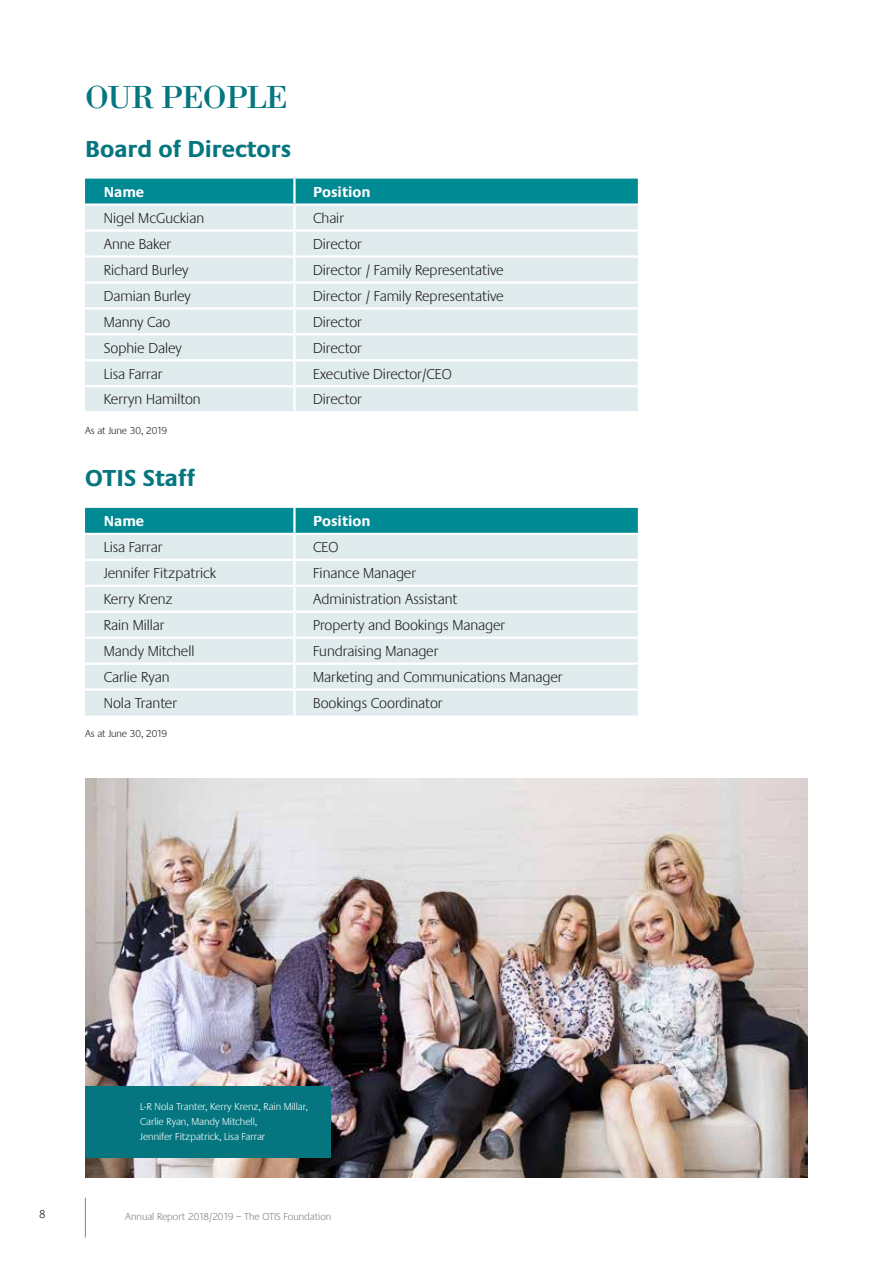
<style>
.page{position:relative;width:893px;height:1263px;background:#fff}
.page>*{position:absolute;margin:0;border:0;box-sizing:border-box;transform-origin:0 0}
.t1{font:33px "Bodoni Std";letter-spacing:-.03em;color:#057680}
.t2{font:700 24px "Praxis";color:#057680}
.t3{font:300 15px "Praxis";color:#231f20}
.t4{font:700 15px "Praxis";color:#fff}
.t5{font:300 12px "Praxis";color:#231f20}
.t6{font:300 10.5px/15px "Praxis";color:#fff}
.t7{font:300 10.5px "Praxis";color:#808285}
.t8{font:300 10.5px "Praxis";color:#231f20}
</style>
<div class="page">
<img style="left:85px;top:778px;width:723px;height:400px">
<hr style="left:892px;top:1063px;width:1px;height:200px;background:#231f20">
<hr style="left:85px;top:1198px;width:1px;height:39px;background:#808285">
<div style="left:85px;top:179px;width:553px;height:24px;background:#008a94"></div>
<div style="left:85px;top:206px;width:553px;height:205px;background:#dfebec"></div>
<hr style="left:293px;top:179px;width:3px;height:24px;background:#fff">
<hr style="left:293px;top:206px;width:3px;height:23px;background:#fff">
<hr style="left:85px;top:229px;width:209px;height:3px;background:#fff">
<hr style="left:294px;top:229px;width:344px;height:3px;background:#fff">
<hr style="left:293px;top:232px;width:3px;height:23px;background:#fff">
<hr style="left:85px;top:255px;width:209px;height:3px;background:#fff">
<hr style="left:294px;top:255px;width:344px;height:3px;background:#fff">
<hr style="left:293px;top:258px;width:3px;height:23px;background:#fff">
<hr style="left:85px;top:281px;width:209px;height:3px;background:#fff">
<hr style="left:294px;top:281px;width:344px;height:3px;background:#fff">
<hr style="left:293px;top:284px;width:3px;height:23px;background:#fff">
<hr style="left:85px;top:307px;width:209px;height:2px;background:#fff">
<hr style="left:294px;top:307px;width:344px;height:2px;background:#fff">
<hr style="left:293px;top:309px;width:3px;height:24px;background:#fff">
<hr style="left:85px;top:333px;width:209px;height:2px;background:#fff">
<hr style="left:294px;top:333px;width:344px;height:2px;background:#fff">
<hr style="left:293px;top:335px;width:3px;height:24px;background:#fff">
<hr style="left:85px;top:359px;width:209px;height:2px;background:#fff">
<hr style="left:294px;top:359px;width:344px;height:2px;background:#fff">
<hr style="left:293px;top:361px;width:3px;height:24px;background:#fff">
<hr style="left:85px;top:385px;width:209px;height:2px;background:#fff">
<hr style="left:294px;top:385px;width:344px;height:2px;background:#fff">
<hr style="left:293px;top:387px;width:3px;height:24px;background:#fff">
<div style="left:85px;top:508px;width:553px;height:25px;background:#008a94"></div>
<div style="left:85px;top:535px;width:553px;height:180px;background:#dfebec"></div>
<hr style="left:293px;top:508px;width:3px;height:25px;background:#fff">
<hr style="left:293px;top:535px;width:3px;height:24px;background:#fff">
<hr style="left:85px;top:559px;width:209px;height:2px;background:#fff">
<hr style="left:294px;top:559px;width:344px;height:2px;background:#fff">
<hr style="left:293px;top:561px;width:3px;height:24px;background:#fff">
<hr style="left:85px;top:585px;width:209px;height:2px;background:#fff">
<hr style="left:294px;top:585px;width:344px;height:2px;background:#fff">
<hr style="left:293px;top:587px;width:3px;height:24px;background:#fff">
<hr style="left:85px;top:611px;width:209px;height:2px;background:#fff">
<hr style="left:294px;top:611px;width:344px;height:2px;background:#fff">
<hr style="left:293px;top:613px;width:3px;height:23px;background:#fff">
<hr style="left:85px;top:636px;width:209px;height:3px;background:#fff">
<hr style="left:294px;top:636px;width:344px;height:3px;background:#fff">
<hr style="left:293px;top:639px;width:3px;height:23px;background:#fff">
<hr style="left:85px;top:662px;width:209px;height:3px;background:#fff">
<hr style="left:294px;top:662px;width:344px;height:3px;background:#fff">
<hr style="left:293px;top:665px;width:3px;height:23px;background:#fff">
<hr style="left:85px;top:688px;width:209px;height:3px;background:#fff">
<hr style="left:294px;top:688px;width:344px;height:3px;background:#fff">
<hr style="left:293px;top:691px;width:3px;height:24px;background:#fff">
<div style="left:85px;top:1086px;width:245px;height:72px;background:#057680"></div>
<h1 class="t1" style="left:85px;top:77px;width:204px">OUR PEOPLE</h1>
<h2 class="t2" style="left:85px;top:136px;width:208px">Board of Directors</h2>
<p class="t4" style="left:104px;top:184px;width:42px">Name</p>
<p class="t4" style="left:313px;top:184px;width:59px">Position</p>
<p class="t3" style="left:104px;top:210px;width:102px">Nigel McGuckian</p>
<p class="t3" style="left:313px;top:210px;width:32px">Chair</p>
<p class="t3" style="left:104px;top:236px;width:69px">Anne Baker</p>
<p class="t3" style="left:313px;top:236px;width:50px">Director</p>
<p class="t3" style="left:104px;top:262px;width:86px">Richard Burley</p>
<p class="t3" style="left:313px;top:262px;width:192px">Director / Family Representative</p>
<p class="t3" style="left:104px;top:288px;width:89px">Damian Burley</p>
<p class="t3" style="left:313px;top:288px;width:192px">Director / Family Representative</p>
<p class="t3" style="left:104px;top:314px;width:68px">Manny Cao</p>
<p class="t3" style="left:313px;top:314px;width:50px">Director</p>
<p class="t3" style="left:104px;top:340px;width:80px">Sophie Daley</p>
<p class="t3" style="left:313px;top:340px;width:50px">Director</p>
<p class="t3" style="left:104px;top:366px;width:60px">Lisa Farrar</p>
<p class="t3" style="left:313px;top:366px;width:140px">Executive Director/CEO</p>
<p class="t3" style="left:104px;top:392px;width:98px">Kerryn Hamilton</p>
<p class="t3" style="left:313px;top:392px;width:50px">Director</p>
<p class="t8" style="left:85px;top:425px;width:84px">As at June 30, 2019</p>
<h2 class="t2" style="left:85px;top:465px;width:112px">OTIS Staff</h2>
<p class="t4" style="left:104px;top:513px;width:42px">Name</p>
<p class="t4" style="left:313px;top:513px;width:59px">Position</p>
<p class="t3" style="left:104px;top:539px;width:60px">Lisa Farrar</p>
<p class="t3" style="left:313px;top:539px;width:27px">CEO</p>
<p class="t3" style="left:104px;top:565px;width:114px">Jennifer Fitzpatrick</p>
<p class="t3" style="left:313px;top:565px;width:104px">Finance Manager</p>
<p class="t3" style="left:104px;top:591px;width:71px">Kerry Krenz</p>
<p class="t3" style="left:313px;top:591px;width:146px">Administration Assistant</p>
<p class="t3" style="left:104px;top:617px;width:62px">Rain Millar</p>
<p class="t3" style="left:313px;top:617px;width:194px">Property and Bookings Manager</p>
<p class="t3" style="left:104px;top:643px;width:92px">Mandy Mitchell</p>
<p class="t3" style="left:313px;top:643px;width:127px">Fundraising Manager</p>
<p class="t3" style="left:104px;top:669px;width:67px">Carlie Ryan</p>
<p class="t3" style="left:313px;top:669px;width:251px">Marketing and Communications Manager</p>
<p class="t3" style="left:104px;top:695px;width:75px">Nola Tranter</p>
<p class="t3" style="left:313px;top:695px;width:131px">Bookings Coordinator</p>
<p class="t8" style="left:85px;top:728px;width:84px">As at June 30, 2019</p>
<p class="t6" style="left:140px;top:1099px;width:169px">L-R Nola Tranter, Kerry Krenz, Rain Millar,<br>Carlie Ryan, Mandy Mitchell,<br>Jennifer Fitzpatrick, Lisa Farrar</p>
<p class="t5" style="left:39px;top:1208px;width:8px">8</p>
<p class="t7" style="left:125px;top:1211px;width:208px">Annual Report 2018/2019 – The OTIS Foundation</p>
</div>
